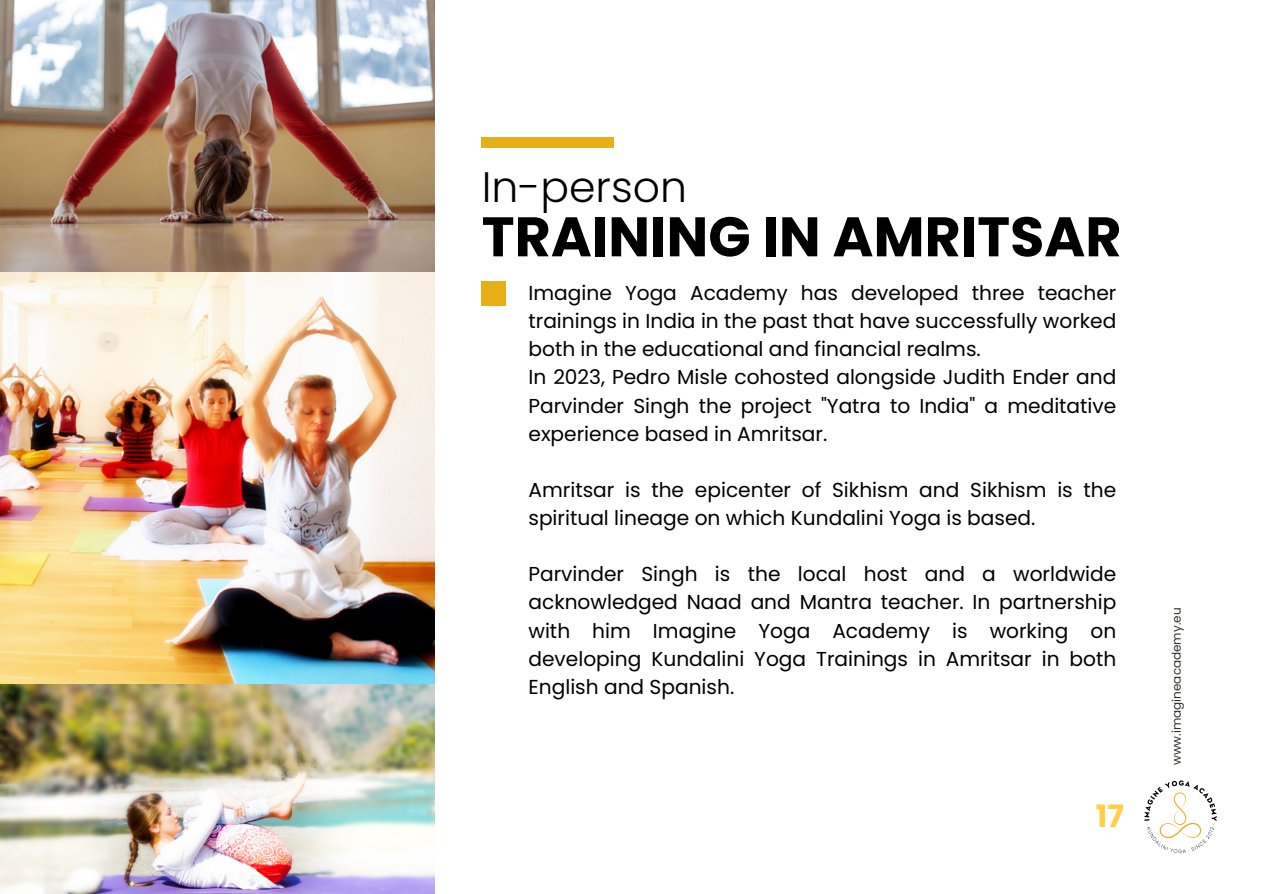
<style>
.page{position:relative;width:1263px;height:894px;background:#fff}
.page>*{position:absolute;margin:0;border:0;box-sizing:border-box;transform-origin:0 0}
.t1{font:700 55.65px "Poppins";color:#000}
.t2{font:300 42.6px "Poppins";color:#000}
.t3{font:700 30.75px "Poppins";color:#ffcf46}
.t4{font:20.1px/28px "Poppins";color:#000;text-align:justify}
.t5{font:12px "Poppins";color:#36302c}
</style>
<div class="page">
<div style="left:482px;top:137px;width:132px;height:10px;background:#e6b016"></div>
<div style="left:482px;top:281px;width:24px;height:25px;background:#e6b016"></div>
<svg style="left:1144px;top:780px;width:73px;height:72px"></svg>
<img style="left:0;top:683px;width:434px;height:209px">
<img style="left:0;top:0;width:434px;height:683px">
<p class="t2" style="left:482px;top:157px;width:207px">In-person</p>
<p class="t1" style="left:482px;top:198px;width:641px">TRAINING IN AMRITSAR</p>
<p class="t4" style="left:528px;top:279px;width:589px">Imagine Yoga Academy has developed three teacher trainings in India in the past that have successfully worked both in the educational and financial realms.</p>
<p class="t4" style="left:528px;top:363px;width:589px">In 2023, Pedro Misle cohosted alongside Judith Ender and Parvinder Singh the project "Yatra to India" a meditative experience based in Amritsar.</p>
<p class="t4" style="left:528px;top:475px;width:589px">Amritsar is the epicenter of Sikhism and Sikhism is the spiritual lineage on which Kundalini Yoga is based.</p>
<p class="t4" style="left:528px;top:560px;width:589px">Parvinder Singh is the local host and a worldwide acknowledged Naad and Mantra teacher. In partnership with him Imagine Yoga Academy is working on developing Kundalini Yoga Trainings in Amritsar in both English and Spanish.</p>
<p class="t3" style="left:1096px;top:794px;width:30px">17</p>
<p class="t5" style="left:1168px;top:765px;width:159px;rotate:-90deg">www.imagineacademy.eu</p>
</div>
